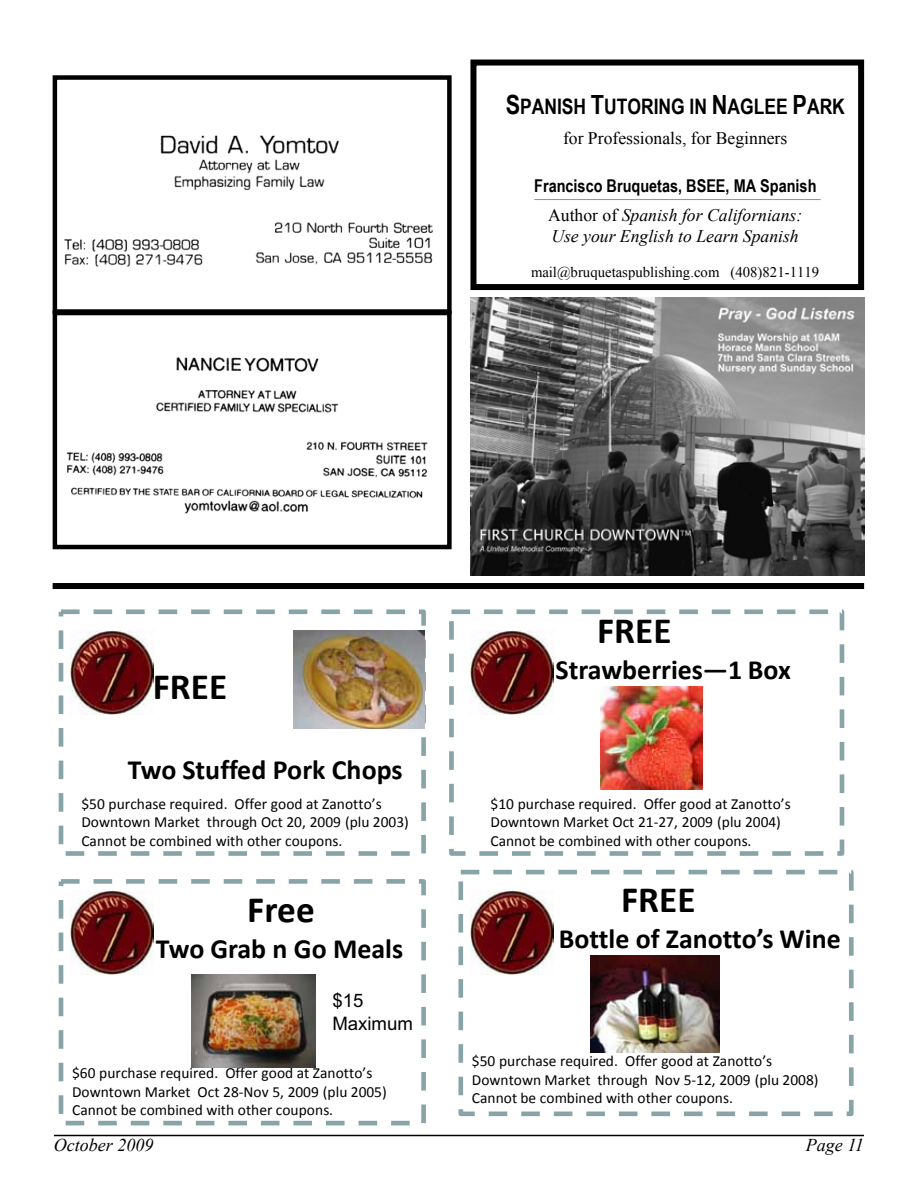
<style>
.page{position:relative;width:918px;height:1188px;background:#fff}
.page>*{position:absolute;margin:0;border:0;box-sizing:border-box;transform-origin:0 0}
.t1{font:700 37.2px "Calibri";color:#000}
.t2{font:700 27.9px "Calibri";color:#000}
.t3{font:700 21.3px "Arial Narrow";color:#000}
.t4{font:18.6px/22.4px "Arial";letter-spacing:.005em;color:#000}
.t5{font:italic 18px "Times New Roman";color:#000}
.t6{font:italic 17.7px/20.4px "Times New Roman";color:#000}
.t7{font:700 17.7px "Arial Narrow";color:#000}
.t8{font:17.7px "Times New Roman";color:#000}
.t9{font:15.45px/18.6px "Calibri";color:#000}
.t10{font:14.7px "Times New Roman";color:#000}
.s1{font-size:26.4px}
.s2{font-style:normal}
</style>
<div class="page">
<hr style="left:54px;top:1135px;width:810px;height:1px;background:#000">
<div style="left:59px;top:609px;width:367px;height:247px;border:5px dashed #89a4a7"></div>
<img style="left:70px;top:630px;width:84px;height:84px">
<img style="left:293px;top:630px;width:131px;height:98px">
<div style="left:449px;top:609px;width:395px;height:247px;border:5px dashed #89a4a7"></div>
<img style="left:470px;top:630px;width:84px;height:84px">
<img style="left:600px;top:686px;width:103px;height:103px">
<div style="left:458px;top:870px;width:396px;height:246px;border:5px dashed #89a4a7"></div>
<img style="left:470px;top:891px;width:84px;height:83px">
<img style="left:591px;top:956px;width:128px;height:96px">
<div style="left:59px;top:879px;width:367px;height:246px;border:5px dashed #89a4a7"></div>
<img style="left:70px;top:891px;width:84px;height:83px">
<img style="left:191px;top:974px;width:124px;height:93px">
<div style="left:53px;top:583px;width:811px;height:6px;background:#000"></div>
<img style="left:64px;top:135px;width:370px;height:132px">
<div style="left:53px;top:75px;width:399px;height:239px;border:4px solid #000"></div>
<div style="left:53px;top:311px;width:399px;height:238px;border:4px solid #000"></div>
<img style="left:66px;top:357px;width:362px;height:157px">
<img style="left:470px;top:297px;width:394px;height:279px">
<div style="left:470px;top:60px;width:394px;height:230px;background:#fff;border:6px solid #000"></div>
<svg style="left:476px;top:71px;width:383px;height:219px"></svg>
<hr style="left:535px;top:199px;width:285px;height:1px;background:#969696">
<h3 class="t3" style="left:506px;top:90px;width:341px"><span class="s1">S</span>PANISH <span class="s1">T</span>UTORING IN <span class="s1">N</span>AGLEE <span class="s1">P</span>ARK</h3>
<p class="t8" style="left:563px;top:126px;width:226px">for Professionals, for Beginners</p>
<h1 class="t1" style="left:153px;top:663px;width:76px">FREE</h1>
<p class="t7" style="left:534px;top:173px;width:284px">Francisco Bruquetas, BSEE, MA Spanish</p>
<p class="t6" style="left:548px;top:205px;width:256px"><span class="s2">Author of</span> Spanish for Californians:<br>Use your English to Learn Spanish</p>
<p class="t10" style="left:531px;top:262px;width:290px">mail@bruquetaspublishing.com (408)821-1119</p>
<h1 class="t1" style="left:597px;top:607px;width:76px">FREE</h1>
<h2 class="t2" style="left:556px;top:652px;width:237px">Strawberries—1 Box</h2>
<h2 class="t2" style="left:128px;top:753px;width:276px">Two Stuffed Pork Chops</h2>
<p class="t9" style="left:81px;top:793px;width:329px">$50 purchase required. Offer good at Zanotto’s<br>Downtown Market through Oct 20, 2009 (plu 2003)<br>Cannot be combined with other coupons.</p>
<p class="t9" style="left:491px;top:793px;width:302px">$10 purchase required. Offer good at Zanotto’s<br>Downtown Market Oct 21-27, 2009 (plu 2004)<br>Cannot be combined with other coupons.</p>
<h1 class="t1" style="left:247px;top:886px;width:69px">Free</h1>
<h2 class="t2" style="left:156px;top:931px;width:249px">Two Grab n Go Meals</h2>
<p class="t4" style="left:332px;top:990px;width:82px">$15<br>Maximum</p>
<p class="t9" style="left:72px;top:1063px;width:316px">$60 purchase required. Offer good at Zanotto’s<br>Downtown Market Oct 28-Nov 5, 2009 (plu 2005)<br>Cannot be combined with other coupons.</p>
<h1 class="t1" style="left:621px;top:877px;width:76px">FREE</h1>
<h2 class="t2" style="left:559px;top:922px;width:283px">Bottle of Zanotto’s Wine</h2>
<p class="t9" style="left:472px;top:1051px;width:348px">$50 purchase required. Offer good at Zanotto’s<br>Downtown Market through Nov 5-12, 2009 (plu 2008)<br>Cannot be combined with other coupons.</p>
<p class="t5" style="left:54px;top:1133px;width:101px">October 2009</p>
<p class="t5" style="left:806px;top:1133px;width:60px">Page 11</p>
</div>
